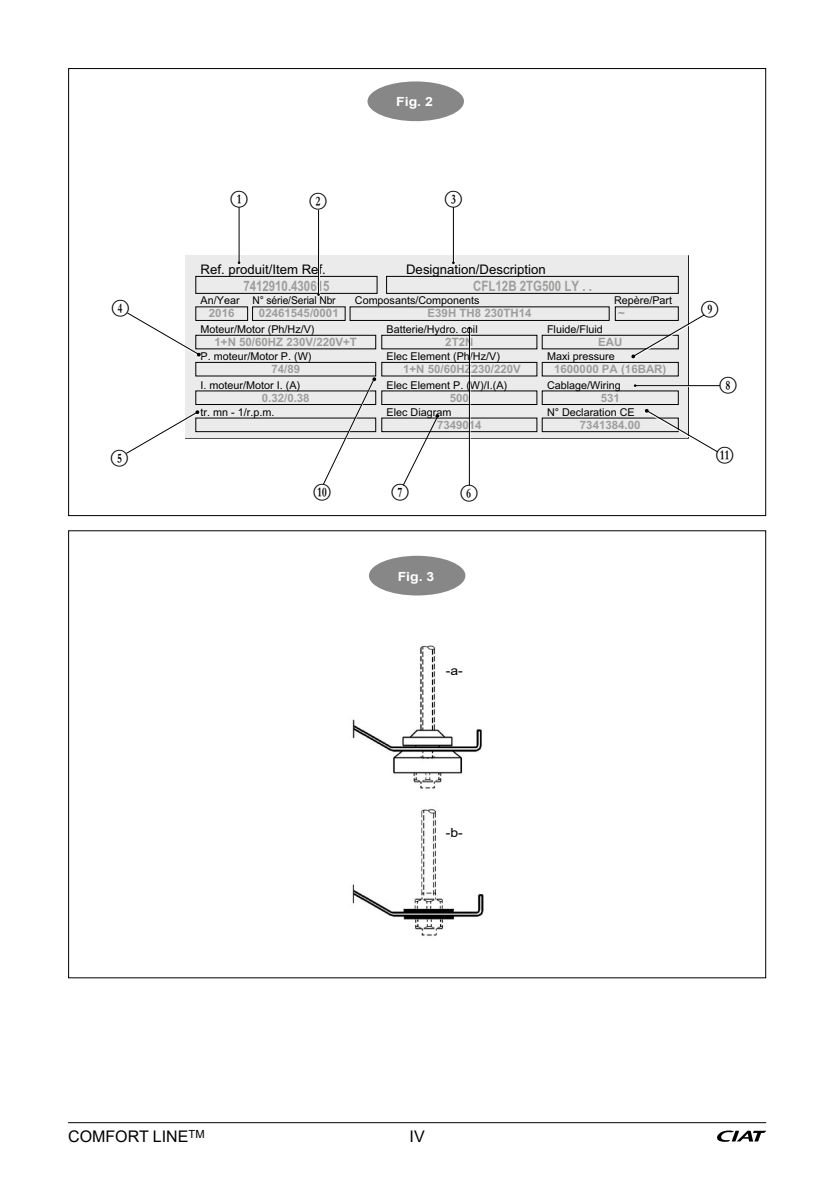
<style>
.page{position:relative;width:840px;height:1191px;background:#fff}
.page>*{position:absolute;margin:0;border:0;box-sizing:border-box;transform-origin:0 0}
.t1{font:16px "Arial";color:#000}
.t2{font:700 14.4px "Arial";color:#9d9d9c;scale:.8 1}
.t3{font:14px "Numberpile Reversed";color:#000}
.t4{font:13.2px "Arial";color:#000}
.t5{font:700 12.6px "Arial";color:#fff;scale:1.11 1}
.t6{font:12.6px "Arial";color:#000;scale:1.11 1}
.t7{font:700 11.6px "Arial";color:#9d9d9c}
.t8{font:10.8px "Arial";color:#000}
</style>
<div class="page">
<div style="left:367px;top:81px;width:96px;height:40px;background:#878787;border-radius:50%"></div>
<div style="left:185px;top:256px;width:502px;height:182px;background:#ebebeb"></div>
<div style="left:195px;top:276px;width:182px;height:17px;border:1px solid #000"></div>
<div style="left:386px;top:276px;width:292px;height:17px;border:1px solid #000"></div>
<hr style="left:453px;top:207px;width:1px;height:56px;background:#fff">
<hr style="left:452px;top:207px;width:1px;height:55px;background:#000">
<hr style="left:319px;top:210px;width:1px;height:84px;background:#fff">
<hr style="left:318px;top:210px;width:1px;height:84px;background:#000">
<hr style="left:239px;top:207px;width:1px;height:56px;background:#fff">
<hr style="left:238px;top:207px;width:1px;height:55px;background:#000">
<hr style="left:635px;top:385px;width:84px;height:1px;background:#000">
<svg style="left:126px;top:306px;width:592px;height:180px"></svg>
<img style="left:352px;top:645px;width:132px;height:291px">
<div style="left:369px;top:556px;width:96px;height:39px;background:#878787;border-radius:50%"></div>
<svg style="left:717px;top:1130px;width:48px;height:11px"></svg>
<hr style="left:68px;top:1122px;width:697px;height:1px;background:#000">
<p class="t5" style="left:396px;top:93px;width:34px">Fig. 2</p>
<p class="t3" style="left:231px;top:191px;width:18px">B</p>
<p class="t3" style="left:310px;top:193px;width:18px">C</p>
<p class="t3" style="left:445px;top:191px;width:18px">D</p>
<p class="t4" style="left:200px;top:261px;width:127px">Ref. produit/Item Ref.</p>
<p class="t4" style="left:406px;top:261px;width:141px">Designation/Description</p>
<p class="t8" style="left:200px;top:293px;width:136px">An/Year N° série/Serial Nbr</p>
<p class="t8" style="left:354px;top:293px;width:126px">Composants/Components</p>
<p class="t8" style="left:613px;top:293px;width:60px">Repère/Part</p>
<p class="t8" style="left:200px;top:322px;width:115px">Moteur/Motor (Ph/Hz/V)</p>
<p class="t8" style="left:386px;top:322px;width:93px">Batterie/Hydro. coil</p>
<p class="t8" style="left:546px;top:322px;width:57px">Fluide/Fluid</p>
<p class="t8" style="left:200px;top:349px;width:112px">P. moteur/Motor P. (W)</p>
<p class="t8" style="left:386px;top:349px;width:115px">Elec Element (Ph/Hz/V)</p>
<p class="t8" style="left:546px;top:349px;width:69px">Maxi pressure</p>
<p class="t8" style="left:200px;top:378px;width:101px">I. moteur/Motor I. (A)</p>
<p class="t8" style="left:386px;top:378px;width:122px">Elec Element P. (W)/I.(A)</p>
<p class="t8" style="left:546px;top:378px;width:75px">Cablage/Wiring</p>
<p class="t8" style="left:200px;top:405px;width:75px">tr. mn - 1/r.p.m.</p>
<p class="t8" style="left:386px;top:405px;width:66px">Elec Diagram</p>
<p class="t8" style="left:546px;top:405px;width:89px">N° Declaration CE</p>
<h2 class="t2" style="left:243px;top:276px;width:109px">7412910.430615</h2>
<h2 class="t2" style="left:473px;top:276px;width:150px">CFL12B 2TG500 LY . .</h2>
<p class="t3" style="left:113px;top:300px;width:18px">E</p>
<p class="t3" style="left:701px;top:301px;width:18px">J</p>
<p class="t7" style="left:209px;top:306px;width:27px">2016</p>
<p class="t7" style="left:259px;top:306px;width:81px">02461545/0001</p>
<p class="t7" style="left:427px;top:306px;width:105px">E39H TH8 230TH14</p>
<p class="t7" style="left:617px;top:306px;width:8px">~</p>
<p class="t7" style="left:214px;top:334px;width:144px">1+N 50/60HZ 230V/220V+T</p>
<p class="t7" style="left:445px;top:334px;width:30px">2T2N</p>
<p class="t7" style="left:597px;top:334px;width:26px">EAU</p>
<p class="t7" style="left:553px;top:361px;width:114px">1600000 PA (16BAR)</p>
<p class="t7" style="left:271px;top:361px;width:30px">74/89</p>
<p class="t7" style="left:262px;top:390px;width:49px">0.32/0.38</p>
<p class="t7" style="left:449px;top:390px;width:21px">500</p>
<p class="t7" style="left:403px;top:361px;width:119px">1+N 50/60HZ230/220V</p>
<p class="t3" style="left:719px;top:377px;width:18px">I</p>
<p class="t7" style="left:600px;top:390px;width:21px">531</p>
<p class="t3" style="left:111px;top:450px;width:18px">F</p>
<p class="t7" style="left:437px;top:417px;width:46px">7349014</p>
<p class="t7" style="left:579px;top:417px;width:62px">7341384.00</p>
<p class="t3" style="left:314px;top:483px;width:18px">K</p>
<p class="t3" style="left:392px;top:484px;width:18px">H</p>
<p class="t3" style="left:461px;top:485px;width:18px">G</p>
<p class="t5" style="left:397px;top:567px;width:34px">Fig. 3</p>
<p class="t6" style="left:445px;top:662px;width:17px">-a-</p>
<p class="t6" style="left:445px;top:824px;width:17px">-b-</p>
<p class="t3" style="left:716px;top:447px;width:18px">L</p>
<h1 class="t1" style="left:68px;top:1125px;width:138px">COMFORT LINE<sup>TM</sup></h1>
<h1 class="t1" style="left:409px;top:1125px;width:17px">IV</h1>
</div>
